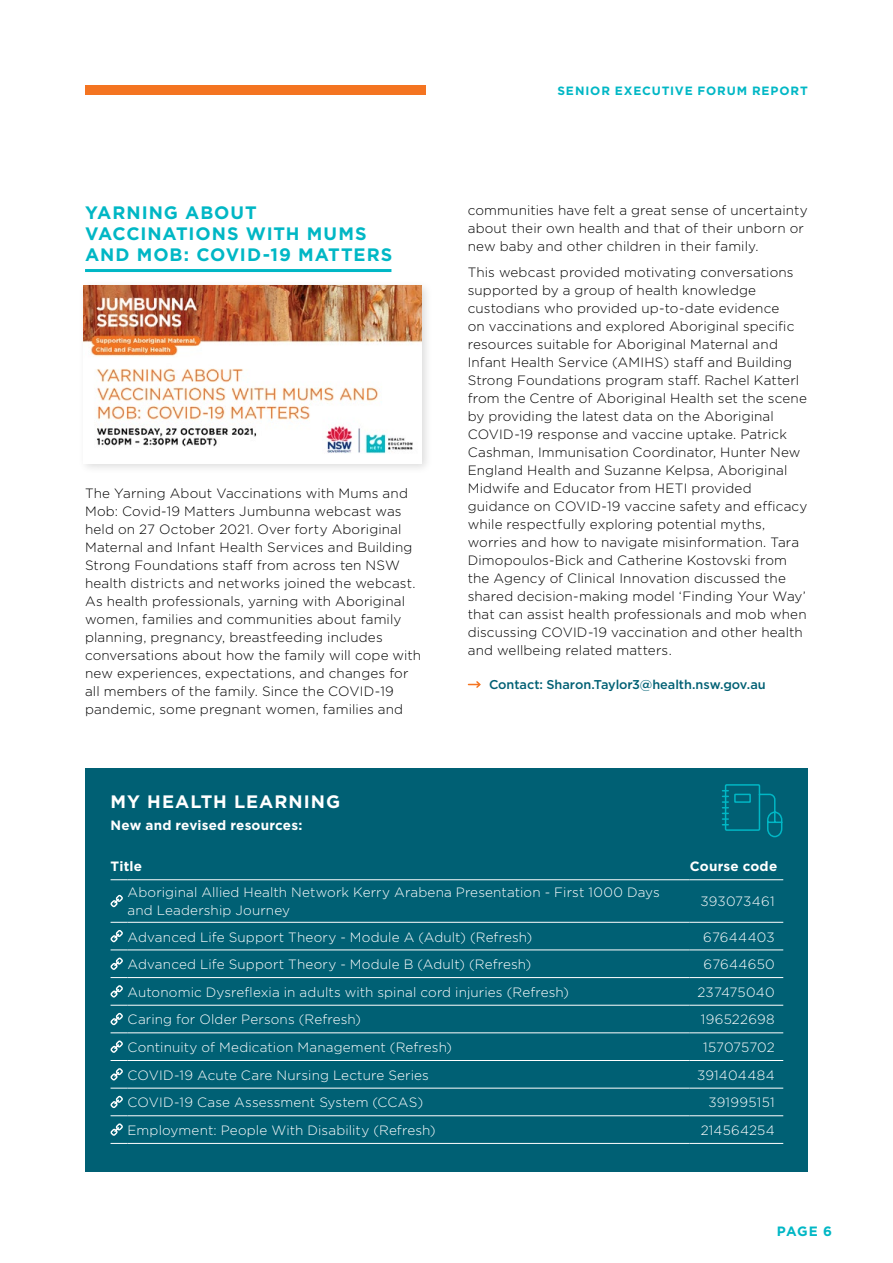
<style>
.page{position:relative;width:893px;height:1263px;background:#fff}
.page>*{position:absolute;margin:0;border:0;box-sizing:border-box;transform-origin:0 0}
.t1{font:700 18px/21px "Gotham";letter-spacing:.05em;color:#00b7c5}
.t2{font:700 18px "Gotham";letter-spacing:.055em;color:#fff}
.t3{font:300 13.5px/18px "Gotham";letter-spacing:.01em;color:#000}
.t4{font:300 13.5px/18px "Gotham";letter-spacing:.01em;color:#fff}
.t5{font:700 13.5px "Gotham";letter-spacing:.015em;color:#fff}
.t6{font:700 13.5px "Gotham";color:#00b7c5}
.t7{font:500 12.75px "Gotham";letter-spacing:-.005em;color:#006074}
.t8{font:700 12px "Gotham";letter-spacing:.075em;color:#00b7c5}
</style>
<div class="page">
<div style="left:85px;top:85px;width:340px;height:9px;background:#f47421"></div>
<hr style="left:85px;top:269px;width:306px;height:3px;background:#00b7c5">
<svg style="left:468px;top:681px;width:13px;height:7px"></svg>
<div style="left:85px;top:768px;width:723px;height:403px;background:#006074"></div>
<hr style="left:128px;top:879px;width:562px;height:1px;background:#fff">
<svg style="left:111px;top:879px;width:17px;height:1px"></svg>
<hr style="left:690px;top:879px;width:93px;height:1px;background:#fff">
<svg style="left:111px;top:922px;width:17px;height:1px"></svg>
<hr style="left:128px;top:922px;width:562px;height:1px;background:#fff">
<hr style="left:690px;top:922px;width:93px;height:1px;background:#fff">
<svg style="left:111px;top:950px;width:17px;height:1px"></svg>
<hr style="left:128px;top:950px;width:562px;height:1px;background:#fff">
<hr style="left:690px;top:950px;width:93px;height:1px;background:#fff">
<svg style="left:111px;top:977px;width:17px;height:1px"></svg>
<hr style="left:128px;top:977px;width:562px;height:1px;background:#fff">
<hr style="left:690px;top:977px;width:93px;height:1px;background:#fff">
<svg style="left:111px;top:1005px;width:17px;height:1px"></svg>
<hr style="left:128px;top:1005px;width:562px;height:1px;background:#fff">
<hr style="left:690px;top:1005px;width:93px;height:1px;background:#fff">
<svg style="left:111px;top:1032px;width:17px;height:1px"></svg>
<hr style="left:128px;top:1032px;width:562px;height:1px;background:#fff">
<hr style="left:690px;top:1032px;width:93px;height:1px;background:#fff">
<svg style="left:111px;top:1060px;width:17px;height:1px"></svg>
<hr style="left:128px;top:1060px;width:562px;height:1px;background:#fff">
<hr style="left:690px;top:1060px;width:93px;height:1px;background:#fff">
<svg style="left:111px;top:1088px;width:17px;height:1px"></svg>
<hr style="left:128px;top:1088px;width:562px;height:1px;background:#fff">
<hr style="left:690px;top:1088px;width:93px;height:1px;background:#fff">
<svg style="left:111px;top:1115px;width:17px;height:1px"></svg>
<hr style="left:128px;top:1115px;width:562px;height:1px;background:#fff">
<hr style="left:690px;top:1115px;width:93px;height:1px;background:#fff">
<svg style="left:111px;top:1143px;width:17px;height:1px"></svg>
<hr style="left:128px;top:1143px;width:562px;height:1px;background:#fff">
<hr style="left:690px;top:1143px;width:93px;height:1px;background:#fff">
<svg style="left:111px;top:895px;width:12px;height:12px"></svg>
<svg style="left:111px;top:930px;width:12px;height:12px"></svg>
<svg style="left:111px;top:957px;width:12px;height:13px"></svg>
<svg style="left:111px;top:985px;width:12px;height:12px"></svg>
<svg style="left:111px;top:1013px;width:12px;height:12px"></svg>
<svg style="left:111px;top:1040px;width:12px;height:13px"></svg>
<svg style="left:111px;top:1068px;width:12px;height:12px"></svg>
<svg style="left:111px;top:1096px;width:12px;height:12px"></svg>
<svg style="left:111px;top:1123px;width:12px;height:13px"></svg>
<svg style="left:722px;top:784px;width:61px;height:54px"></svg>
<div style="left:78px;top:279px;width:355px;height:196px;background:#000;opacity:.14"></div>
<img style="left:84px;top:285px;width:338px;height:178px">
<h1 class="t1" style="left:85px;top:202px;width:309px">YARNING ABOUT<br>VACCINATIONS WITH MUMS<br>AND MOB: COVID-19 MATTERS</h1>
<p class="t3" style="left:85px;top:484px;width:338px">The Yarning About Vaccinations with Mums and Mob: Covid-19 Matters Jumbunna webcast was held on 27 October 2021. Over forty Aboriginal Maternal and Infant Health Services and Building Strong Foundations staff from across ten NSW health districts and networks joined the webcast.<br>As health professionals, yarning with Aboriginal women, families and communities about family planning, pregnancy, breastfeeding includes conversations about how the family will cope with new experiences, expectations, and changes for all members of the family. Since the COVID-19 pandemic, some pregnant women, families and</p>
<p class="t8" style="left:557px;top:83px;width:252px">SENIOR EXECUTIVE FORUM REPORT</p>
<p class="t3" style="left:468px;top:201px;width:341px">communities have felt a great sense of uncertainty about their own health and that of their unborn or new baby and other children in their family.</p>
<p class="t3" style="left:468px;top:263px;width:341px">This webcast provided motivating conversations supported by a group of health knowledge custodians who provided up-to-date evidence<br>on vaccinations and explored Aboriginal specific resources suitable for Aboriginal Maternal and Infant Health Service (AMIHS) staff and Building Strong Foundations program staff. Rachel Katterl from the Centre of Aboriginal Health set the scene by providing the latest data on the Aboriginal COVID-19 response and vaccine uptake. Patrick Cashman, Immunisation Coordinator, Hunter New England Health and Suzanne Kelpsa, Aboriginal Midwife and Educator from HETI provided guidance on COVID-19 vaccine safety and efficacy while respectfully exploring potential myths, worries and how to navigate misinformation. Tara Dimopoulos-Bick and Catherine Kostovski from the Agency of Clinical Innovation discussed the shared decision-making model ‘Finding Your Way’ that can assist health professionals and mob when discussing COVID-19 vaccination and other health and wellbeing related matters.</p>
<p class="t7" style="left:489px;top:676px;width:278px">Contact: Sharon.Taylor3@health.nsw.gov.au</p>
<h1 class="t2" style="left:111px;top:789px;width:231px">MY HEALTH LEARNING</h1>
<p class="t5" style="left:111px;top:816px;width:193px">New and revised resources:</p>
<p class="t5" style="left:111px;top:857px;width:33px">Title</p>
<p class="t5" style="left:690px;top:857px;width:89px">Course code</p>
<p class="t4" style="left:128px;top:883px;width:534px">Aboriginal Allied Health Network Kerry Arabena Presentation - First 1000 Days and Leadership Journey</p>
<p class="t4" style="left:701px;top:892px;width:76px">393073461</p>
<p class="t4" style="left:128px;top:927px;width:406px">Advanced Life Support Theory - Module A (Adult) (Refresh)</p>
<p class="t4" style="left:703px;top:927px;width:73px">67644403</p>
<p class="t4" style="left:128px;top:955px;width:405px">Advanced Life Support Theory - Module B (Adult) (Refresh)</p>
<p class="t4" style="left:704px;top:955px;width:73px">67644650</p>
<p class="t4" style="left:128px;top:983px;width:443px">Autonomic Dysreflexia in adults with spinal cord injuries (Refresh)</p>
<p class="t4" style="left:697px;top:983px;width:79px">237475040</p>
<p class="t4" style="left:128px;top:1010px;width:235px">Caring for Older Persons (Refresh)</p>
<p class="t4" style="left:701px;top:1010px;width:75px">196522698</p>
<p class="t4" style="left:128px;top:1038px;width:326px">Continuity of Medication Management (Refresh)</p>
<p class="t4" style="left:703px;top:1038px;width:73px">157075702</p>
<p class="t4" style="left:128px;top:1065px;width:303px">COVID-19 Acute Care Nursing Lecture Series</p>
<p class="t4" style="left:697px;top:1065px;width:79px">391404484</p>
<p class="t4" style="left:128px;top:1093px;width:297px">COVID-19 Case Assessment System (CCAS)</p>
<p class="t4" style="left:708px;top:1093px;width:68px">391995151</p>
<p class="t4" style="left:128px;top:1121px;width:309px">Employment: People With Disability (Refresh)</p>
<p class="t4" style="left:701px;top:1121px;width:76px">214564254</p>
<p class="t6" style="left:777px;top:1222px;width:57px">PAGE 6</p>
</div>
